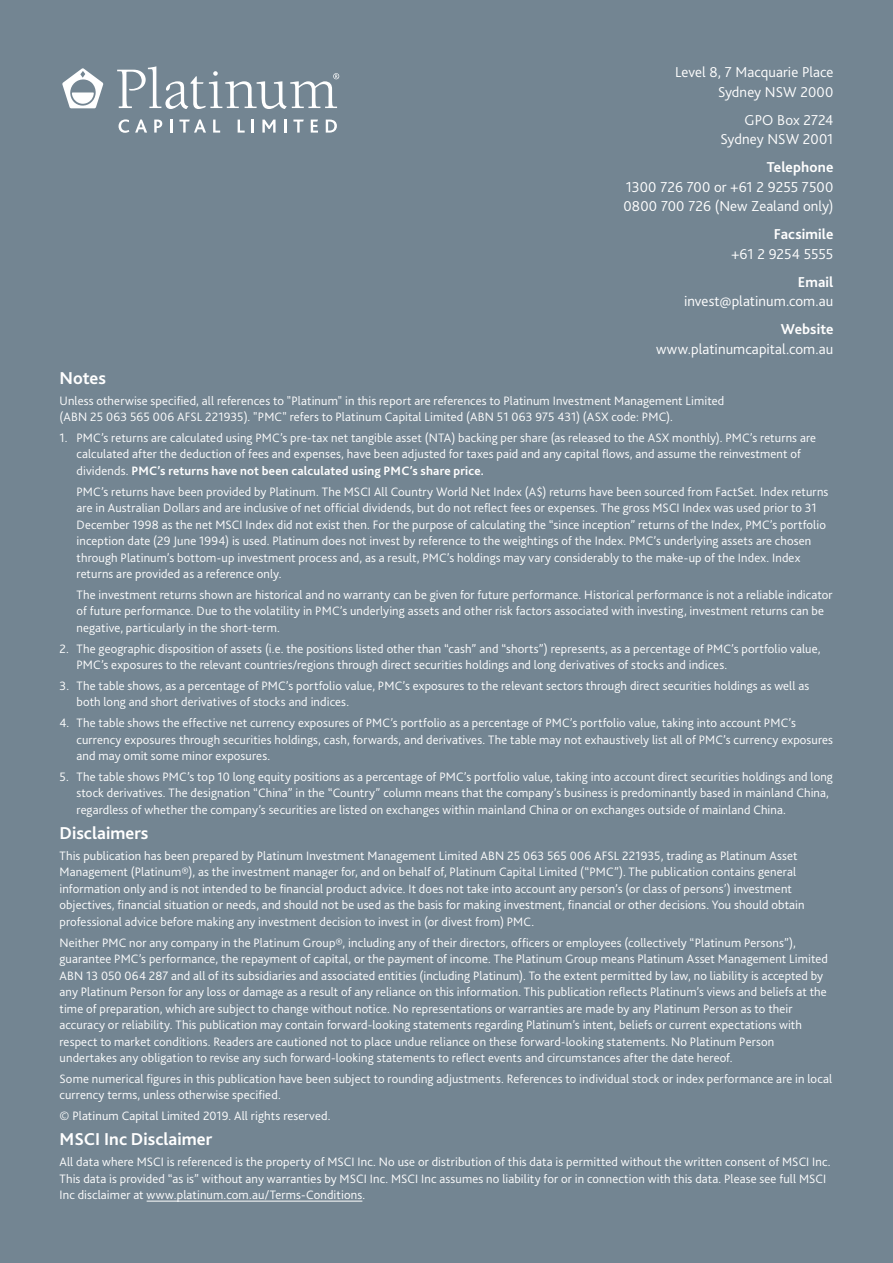
<style>
.page{position:relative;width:893px;height:1263px;background:#738592}
.page>*{position:absolute;margin:0;border:0;box-sizing:border-box;transform-origin:0 0}
.t1{font:700 18px "Bliss 2";color:#fff}
.t2{font:300 15px/19.5px "Bliss 2";letter-spacing:.005em;color:#fff;text-align:right}
.t3{font:700 15px "Bliss 2";letter-spacing:.01em;color:#fff}
.t4{font:300 12.75px/16.5px "Bliss 2";letter-spacing:.01em;color:#fff}
.s1{font-weight:700}
</style>
<div class="page">
<svg style="left:117px;top:66px;width:222px;height:43px"></svg>
<svg style="left:62px;top:68px;width:41px;height:40px"></svg>
<svg style="left:119px;top:119px;width:10px;height:14px"></svg>
<svg style="left:135px;top:119px;width:12px;height:14px"></svg>
<svg style="left:154px;top:120px;width:8px;height:13px"></svg>
<svg style="left:170px;top:120px;width:2px;height:13px"></svg>
<svg style="left:179px;top:119px;width:27px;height:14px"></svg>
<svg style="left:213px;top:120px;width:7px;height:13px"></svg>
<svg style="left:238px;top:120px;width:7px;height:13px"></svg>
<svg style="left:252px;top:120px;width:2px;height:13px"></svg>
<svg style="left:262px;top:120px;width:14px;height:13px"></svg>
<svg style="left:284px;top:120px;width:2px;height:13px"></svg>
<svg style="left:293px;top:120px;width:11px;height:13px"></svg>
<svg style="left:311px;top:120px;width:7px;height:13px"></svg>
<svg style="left:326px;top:120px;width:11px;height:13px"></svg>
<hr style="left:147px;top:1201px;width:215px;height:1px;background:#fff">
<p class="t2" style="left:675px;top:62px;width:160px">Level 8, 7 Macquarie Place<br>Sydney NSW 2000</p>
<p class="t2" style="left:721px;top:110px;width:114px">GPO Box 2724<br>Sydney NSW 2001</p>
<p class="t3" style="left:767px;top:158px;width:68px">Telephone</p>
<p class="t2" style="left:623px;top:177px;width:212px;text-align:left">1300 726 700 or +61 2 9255 7500<br>0800 700 726 (New Zealand only)</p>
<p class="t3" style="left:774px;top:225px;width:61px">Facsimile</p>
<p class="t2" style="left:731px;top:244px;width:104px">+61 2 9254 5555</p>
<p class="t3" style="left:798px;top:273px;width:37px">Email</p>
<p class="t2" style="left:684px;top:291px;width:151px">invest@platinum.com.au</p>
<p class="t3" style="left:781px;top:320px;width:54px">Website</p>
<p class="t2" style="left:656px;top:339px;width:179px">www.platinumcapital.com.au</p>
<h1 class="t1" style="left:60px;top:367px;width:48px">Notes</h1>
<p class="t4" style="left:60px;top:392px;width:666px">Unless otherwise specified, all references to "Platinum" in this report are references to Platinum Investment Management Limited (ABN 25 063 565 006 AFSL 221935). "PMC" refers to Platinum Capital Limited (ABN 51 063 975 431) (ASX code: PMC).</p>
<p class="t4" style="left:77px;top:429px;width:741px;text-indent:-17px">1. PMC’s returns are calculated using PMC’s pre-tax net tangible asset (NTA) backing per share (as released to the ASX monthly). PMC’s returns are calculated after the deduction of fees and expenses, have been adjusted for taxes paid and any capital flows, and assume the reinvestment of dividends. <span class="s1">PMC’s returns have not been calculated using PMC’s share price.</span></p>
<p class="t4" style="left:77px;top:483px;width:753px">PMC’s returns have been provided by Platinum. The MSCI All Country World Net Index (A$) returns have been sourced from FactSet. Index returns are in Australian Dollars and are inclusive of net official dividends, but do not reflect fees or expenses. The gross MSCI Index was used prior to 31<br>December 1998 as the net MSCI Index did not exist then. For the purpose of calculating the “since inception” returns of the Index, PMC’s portfolio inception date (29 June 1994) is used. Platinum does not invest by reference to the weightings of the Index. PMC’s underlying assets are chosen through Platinum’s bottom-up investment process and, as a result, PMC’s holdings may vary considerably to the make-up of the Index. Index returns are provided as a reference only.</p>
<p class="t4" style="left:77px;top:586px;width:758px">The investment returns shown are historical and no warranty can be given for future performance. Historical performance is not a reliable indicator of future performance. Due to the volatility in PMC’s underlying assets and other risk factors associated with investing, investment returns can be negative, particularly in the short-term.</p>
<p class="t4" style="left:77px;top:640px;width:745px;text-indent:-17px">2. The geographic disposition of assets (i.e. the positions listed other than “cash” and “shorts”) represents, as a percentage of PMC’s portfolio value,<br>PMC’s exposures to the relevant countries/regions through direct securities holdings and long derivatives of stocks and indices.</p>
<p class="t4" style="left:77px;top:677px;width:734px;text-indent:-17px">3. The table shows, as a percentage of PMC’s portfolio value, PMC’s exposures to the relevant sectors through direct securities holdings as well as both long and short derivatives of stocks and indices.</p>
<p class="t4" style="left:77px;top:714px;width:758px;text-indent:-17px">4. The table shows the effective net currency exposures of PMC’s portfolio as a percentage of PMC’s portfolio value, taking into account PMC’s currency exposures through securities holdings, cash, forwards, and derivatives. The table may not exhaustively list all of PMC’s currency exposures and may omit some minor exposures.</p>
<p class="t4" style="left:77px;top:768px;width:758px;text-indent:-17px">5. The table shows PMC’s top 10 long equity positions as a percentage of PMC’s portfolio value, taking into account direct securities holdings and long stock derivatives. The designation “China” in the “Country” column means that the company’s business is predominantly based in mainland China, regardless of whether the company’s securities are listed on exchanges within mainland China or on exchanges outside of mainland China.</p>
<h1 class="t1" style="left:60px;top:822px;width:90px">Disclaimers</h1>
<p class="t4" style="left:60px;top:847px;width:747px">This publication has been prepared by Platinum Investment Management Limited ABN 25 063 565 006 AFSL 221935, trading as Platinum Asset Management (Platinum®), as the investment manager for, and on behalf of, Platinum Capital Limited (“PMC”). The publication contains general information only and is not intended to be financial product advice. It does not take into account any person’s (or class of persons’) investment objectives, financial situation or needs, and should not be used as the basis for making investment, financial or other decisions. You should obtain professional advice before making any investment decision to invest in (or divest from) PMC.</p>
<p class="t4" style="left:60px;top:934px;width:770px">Neither PMC nor any company in the Platinum Group®, including any of their directors, officers or employees (collectively “Platinum Persons”), guarantee PMC’s performance, the repayment of capital, or the payment of income. The Platinum Group means Platinum Asset Management Limited ABN 13 050 064 287 and all of its subsidiaries and associated entities (including Platinum). To the extent permitted by law, no liability is accepted by any Platinum Person for any loss or damage as a result of any reliance on this information. This publication reflects Platinum’s views and beliefs at the time of preparation, which are subject to change without notice. No representations or warranties are made by any Platinum Person as to their accuracy or reliability. This publication may contain forward-looking statements regarding Platinum’s intent, beliefs or current expectations with respect to market conditions. Readers are cautioned not to place undue reliance on these forward-looking statements. No Platinum Person undertakes any obligation to revise any such forward-looking statements to reflect events and circumstances after the date hereof.</p>
<p class="t4" style="left:60px;top:1070px;width:774px">Some numerical figures in this publication have been subject to rounding adjustments. References to individual stock or index performance are in local currency terms, unless otherwise specified.</p>
<p class="t4" style="left:60px;top:1107px;width:272px">© Platinum Capital Limited 2019. All rights reserved.</p>
<h1 class="t1" style="left:60px;top:1128px;width:154px">MSCI Inc Disclaimer</h1>
<p class="t4" style="left:60px;top:1153px;width:773px">All data where MSCI is referenced is the property of MSCI Inc. No use or distribution of this data is permitted without the written consent of MSCI Inc.<br>This data is provided “as is” without any warranties by MSCI Inc. MSCI Inc assumes no liability for or in connection with this data. Please see full MSCI<br>Inc disclaimer at www.platinum.com.au/Terms-Conditions.</p>
</div>
